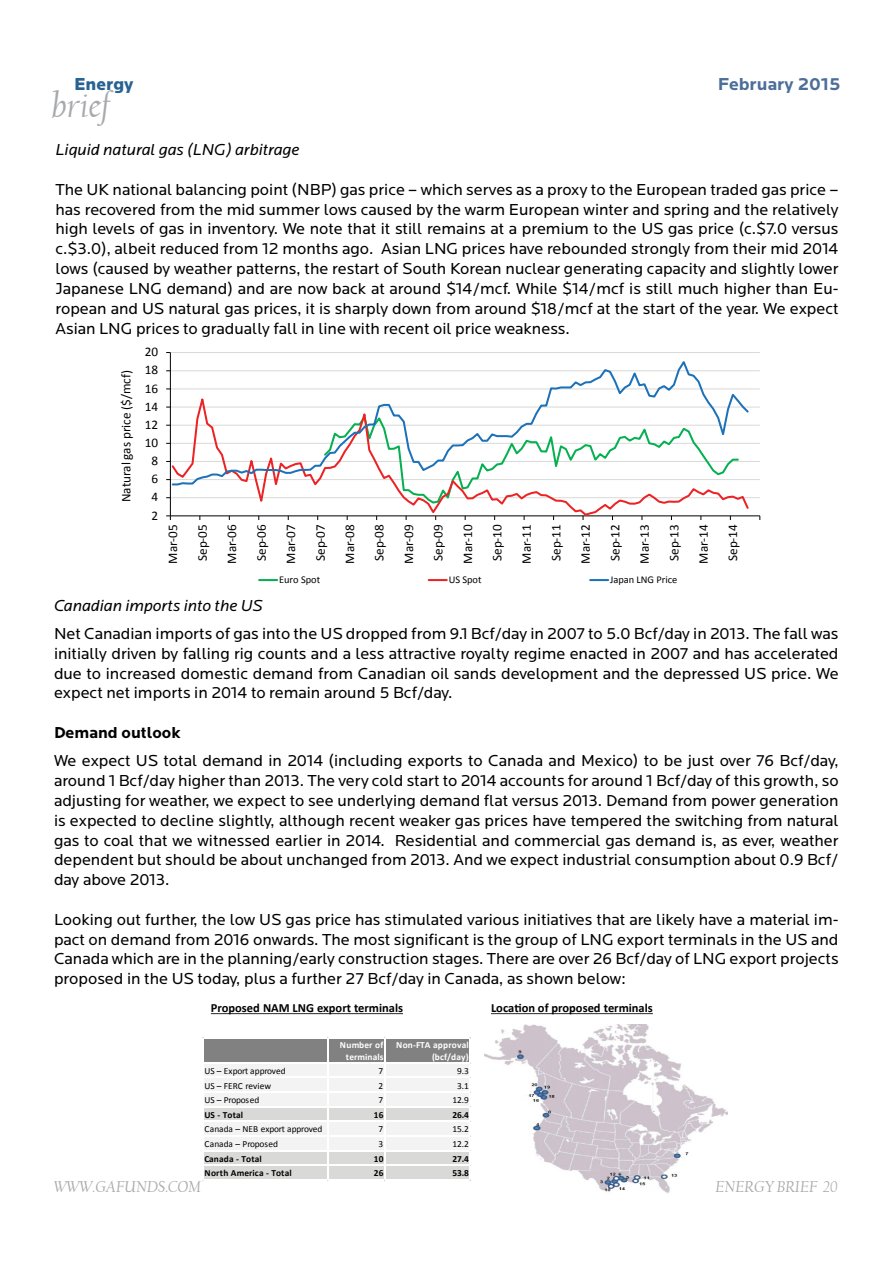
<style>
.page{position:relative;width:893px;height:1263px;background:#fff}
.page>*{position:absolute;margin:0;border:0;box-sizing:border-box;transform-origin:0 0}
.t1{font:italic 36px "Californian FB";color:#a7a9ac}
.t2{font:700 18px "Locator";color:#4c6e99}
.t3{font:900 18px "Locator";color:#286292}
.t4{font:16.5px/19.8px "Locator";color:#000;text-align:justify}
.t5{font:italic 16.5px "Locator";color:#000}
.t6{font:italic 16.5px "Californian FB";color:#a7a9ac}
.t7{font:700 16.5px "Locator";color:#000}
.t8{font:13.2px "Calibri";color:#010101}
.t9{font:700 12.45px "Calibri";color:#010101}
.t10{font:10.35px "Calibri";color:#010101}
.t11{font:9.3px "Calibri";letter-spacing:-.015em;color:#010101}
.t12{font:700 9.3px "Calibri";letter-spacing:.005em;color:#010101}
.t13{font:700 9.3px/12.3px "Calibri";letter-spacing:.02em;color:#fff;text-align:right}
</style>
<div class="page">
<img style="left:484px;top:1025px;width:243px;height:168px">
<svg style="left:491px;top:1013px;width:162px;height:1px"></svg>
<svg style="left:211px;top:1013px;width:192px;height:1px"></svg>
<div style="left:203px;top:1038px;width:268px;height:25px;background:#818181"></div>
<div style="left:203px;top:1063px;width:268px;height:44px;background:#f3f3f3"></div>
<div style="left:203px;top:1107px;width:268px;height:15px;background:#d9d9d8"></div>
<div style="left:203px;top:1121px;width:268px;height:30px;background:#f3f3f3"></div>
<div style="left:203px;top:1150px;width:268px;height:30px;background:#d9d9d8"></div>
<hr style="left:203px;top:1038px;width:268px;height:1px;background:#fff">
<hr style="left:203px;top:1062px;width:268px;height:2px;background:#fff">
<svg style="left:203px;top:1037px;width:1px;height:25px"></svg>
<svg style="left:327px;top:1037px;width:2px;height:25px"></svg>
<svg style="left:384px;top:1037px;width:1px;height:25px"></svg>
<hr style="left:203px;top:1077px;width:268px;height:1px;background:#fff">
<hr style="left:469px;top:1038px;width:2px;height:24px;background:#fff">
<hr style="left:203px;top:1091px;width:268px;height:2px;background:#fff">
<hr style="left:203px;top:1106px;width:268px;height:1px;background:#fff">
<hr style="left:203px;top:1121px;width:268px;height:1px;background:#fff">
<hr style="left:203px;top:1135px;width:268px;height:1px;background:#fff">
<hr style="left:203px;top:1150px;width:268px;height:1px;background:#fff">
<hr style="left:203px;top:1164px;width:268px;height:2px;background:#fff">
<hr style="left:203px;top:1064px;width:1px;height:116px;background:#fff">
<hr style="left:327px;top:1064px;width:1px;height:116px;background:#fff">
<hr style="left:384px;top:1064px;width:1px;height:116px;background:#fff">
<hr style="left:203px;top:1179px;width:268px;height:1px;background:#fff">
<hr style="left:469px;top:1064px;width:2px;height:116px;background:#fff">
<hr style="left:170px;top:352px;width:590px;height:1px;background:#d9d9d8">
<hr style="left:170px;top:370px;width:590px;height:1px;background:#d9d9d8">
<hr style="left:170px;top:389px;width:590px;height:1px;background:#d9d9d8">
<hr style="left:170px;top:407px;width:590px;height:1px;background:#d9d9d8">
<hr style="left:170px;top:425px;width:590px;height:1px;background:#d9d9d8">
<hr style="left:170px;top:443px;width:590px;height:1px;background:#d9d9d8">
<hr style="left:170px;top:461px;width:590px;height:1px;background:#d9d9d8">
<hr style="left:170px;top:479px;width:590px;height:1px;background:#d9d9d8">
<hr style="left:170px;top:497px;width:590px;height:1px;background:#d9d9d8">
<hr style="left:170px;top:353px;width:1px;height:163px;background:#010101">
<hr style="left:170px;top:516px;width:590px;height:1px;background:#010101">
<svg style="left:170px;top:390px;width:580px;height:126px"></svg>
<svg style="left:171px;top:361px;width:579px;height:125px"></svg>
<svg style="left:259px;top:579px;width:18px;height:2px"></svg>
<svg style="left:429px;top:579px;width:18px;height:2px"></svg>
<svg style="left:590px;top:579px;width:18px;height:2px"></svg>
<p class="t3" style="left:74px;top:74px;width:61px">Energy</p>
<h1 class="t1" style="left:52px;top:85px;width:60px">brief</h1>
<p class="t2" style="left:718px;top:74px;width:124px">February 2015</p>
<p class="t5" style="left:56px;top:141px;width:245px">Liquid natural gas (LNG) arbitrage</p>
<p class="t4" style="left:56px;top:180px;width:785px">The UK national balancing point (NBP) gas price – which serves as a proxy to the European traded gas price – has recovered from the mid summer lows caused by the warm European winter and spring and the relatively high levels of gas in inventory. We note that it still remains at a premium to the US gas price (c.$7.0 versus c.$3.0), albeit reduced from 12 months ago. Asian LNG prices have rebounded strongly from their mid 2014 lows (caused by weather patterns, the restart of South Korean nuclear generating capacity and slightly lower Japanese LNG demand) and are now back at around $14/mcf. While $14/mcf is still much higher than Eu&shy;ropean and US natural gas prices, it is sharply down from around $18/mcf at the start of the year. We expect Asian LNG prices to gradually fall in line with recent oil price weakness.</p>
<p class="t8" style="left:118px;top:502px;width:134px;rotate:-90deg">Natural gas price ($/mcf)</p>
<p class="t8" style="left:145px;top:344px;width:15px">20</p>
<p class="t8" style="left:145px;top:362px;width:15px">18</p>
<p class="t8" style="left:145px;top:380px;width:15px">16</p>
<p class="t8" style="left:145px;top:398px;width:15px">14</p>
<p class="t8" style="left:145px;top:416px;width:15px">12</p>
<p class="t8" style="left:145px;top:434px;width:15px">10</p>
<p class="t8" style="left:151px;top:452px;width:8px">8</p>
<p class="t8" style="left:151px;top:471px;width:8px">6</p>
<p class="t8" style="left:151px;top:489px;width:8px">4</p>
<p class="t8" style="left:151px;top:507px;width:8px">2</p>
<p class="t8" style="left:165px;top:564px;width:41px;rotate:-90deg">Mar-05</p>
<p class="t8" style="left:194px;top:561px;width:38px;rotate:-90deg">Sep-05</p>
<p class="t8" style="left:224px;top:564px;width:41px;rotate:-90deg">Mar-06</p>
<p class="t8" style="left:253px;top:561px;width:38px;rotate:-90deg">Sep-06</p>
<p class="t8" style="left:282px;top:564px;width:41px;rotate:-90deg">Mar-07</p>
<p class="t8" style="left:312px;top:561px;width:38px;rotate:-90deg">Sep-07</p>
<p class="t8" style="left:341px;top:564px;width:41px;rotate:-90deg">Mar-08</p>
<p class="t8" style="left:371px;top:561px;width:38px;rotate:-90deg">Sep-08</p>
<p class="t8" style="left:400px;top:564px;width:41px;rotate:-90deg">Mar-09</p>
<p class="t8" style="left:430px;top:561px;width:38px;rotate:-90deg">Sep-09</p>
<p class="t8" style="left:459px;top:564px;width:41px;rotate:-90deg">Mar-10</p>
<p class="t8" style="left:489px;top:561px;width:38px;rotate:-90deg">Sep-10</p>
<p class="t8" style="left:518px;top:564px;width:41px;rotate:-90deg">Mar-11</p>
<p class="t8" style="left:548px;top:561px;width:38px;rotate:-90deg">Sep-11</p>
<p class="t8" style="left:577px;top:564px;width:41px;rotate:-90deg">Mar-12</p>
<p class="t8" style="left:607px;top:561px;width:38px;rotate:-90deg">Sep-12</p>
<p class="t8" style="left:636px;top:564px;width:41px;rotate:-90deg">Mar-13</p>
<p class="t8" style="left:666px;top:561px;width:38px;rotate:-90deg">Sep-13</p>
<p class="t8" style="left:695px;top:564px;width:41px;rotate:-90deg">Mar-14</p>
<p class="t8" style="left:725px;top:561px;width:38px;rotate:-90deg">Sep-14</p>
<p class="t10" style="left:279px;top:573px;width:43px">Euro Spot</p>
<p class="t10" style="left:449px;top:573px;width:34px">US Spot</p>
<p class="t10" style="left:610px;top:573px;width:69px">Japan LNG Price</p>
<p class="t5" style="left:54px;top:596px;width:210px">Canadian imports into the US</p>
<p class="t4" style="left:54px;top:624px;width:786px">Net Canadian imports of gas into the US dropped from 9.1 Bcf/day in 2007 to 5.0 Bcf/day in 2013. The fall was initially driven by falling rig counts and a less attractive royalty regime enacted in 2007 and has accelerated due to increased domestic demand from Canadian oil sands development and the depressed US price. We expect net imports in 2014 to remain around 5 Bcf/day.</p>
<p class="t7" style="left:54px;top:723px;width:128px">Demand outlook</p>
<p class="t4" style="left:54px;top:751px;width:786px">We expect US total demand in 2014 (including exports to Canada and Mexico) to be just over 76 Bcf/day, around 1 Bcf/day higher than 2013. The very cold start to 2014 accounts for around 1 Bcf/day of this growth, so adjusting for weather, we expect to see underlying demand flat versus 2013. Demand from power generation is expected to decline slightly, although recent weaker gas prices have tempered the switching from natural gas to coal that we witnessed earlier in 2014. Residential and commercial gas demand is, as ever, weather dependent but should be about unchanged from 2013. And we expect industrial consumption about 0.9 Bcf/ day above 2013.</p>
<p class="t4" style="left:54px;top:910px;width:786px">Looking out further, the low US gas price has stimulated various initiatives that are likely have a material im&shy;pact on demand from 2016 onwards. The most significant is the group of LNG export terminals in the US and Canada which are in the planning/early construction stages. There are over 26 Bcf/day of LNG export projects proposed in the US today, plus a further 27 Bcf/day in Canada, as shown below:</p>
<p class="t9" style="left:211px;top:1000px;width:194px">Proposed NAM LNG export terminals</p>
<p class="t9" style="left:491px;top:1000px;width:163px">Location of proposed terminals</p>
<p class="t13" style="left:340px;top:1038px;width:45px">Number of terminals</p>
<p class="t13" style="left:396px;top:1038px;width:74px">Non-FTA approval (bcf/day)</p>
<p class="t11" style="left:205px;top:1065px;width:83px">US – Export approved</p>
<p class="t11" style="left:379px;top:1065px;width:6px">7</p>
<p class="t11" style="left:457px;top:1065px;width:13px">9.3</p>
<p class="t11" style="left:205px;top:1079px;width:68px">US – FERC review</p>
<p class="t11" style="left:379px;top:1079px;width:6px">2</p>
<p class="t11" style="left:457px;top:1079px;width:13px">3.1</p>
<p class="t11" style="left:205px;top:1094px;width:56px">US – Proposed</p>
<p class="t11" style="left:379px;top:1094px;width:6px">7</p>
<p class="t11" style="left:452px;top:1094px;width:18px">12.9</p>
<p class="t12" style="left:205px;top:1109px;width:40px">US - Total</p>
<p class="t12" style="left:374px;top:1109px;width:11px">16</p>
<p class="t12" style="left:452px;top:1109px;width:18px">26.4</p>
<p class="t11" style="left:205px;top:1123px;width:119px">Canada – NEB export approved</p>
<p class="t11" style="left:379px;top:1123px;width:6px">7</p>
<p class="t11" style="left:452px;top:1123px;width:18px">15.2</p>
<p class="t11" style="left:205px;top:1138px;width:75px">Canada – Proposed</p>
<p class="t11" style="left:379px;top:1138px;width:6px">3</p>
<p class="t11" style="left:452px;top:1138px;width:18px">12.2</p>
<p class="t12" style="left:205px;top:1152px;width:59px">Canada - Total</p>
<p class="t12" style="left:374px;top:1152px;width:11px">10</p>
<p class="t12" style="left:452px;top:1152px;width:18px">27.4</p>
<p class="t12" style="left:205px;top:1167px;width:89px">North America - Total</p>
<p class="t12" style="left:374px;top:1167px;width:11px">26</p>
<p class="t12" style="left:452px;top:1167px;width:18px">53.8</p>
<p class="t6" style="left:54px;top:1178px;width:148px">WWW.GAFUNDS.COM</p>
<p class="t6" style="left:716px;top:1178px;width:123px">ENERGY BRIEF 20</p>
</div>
